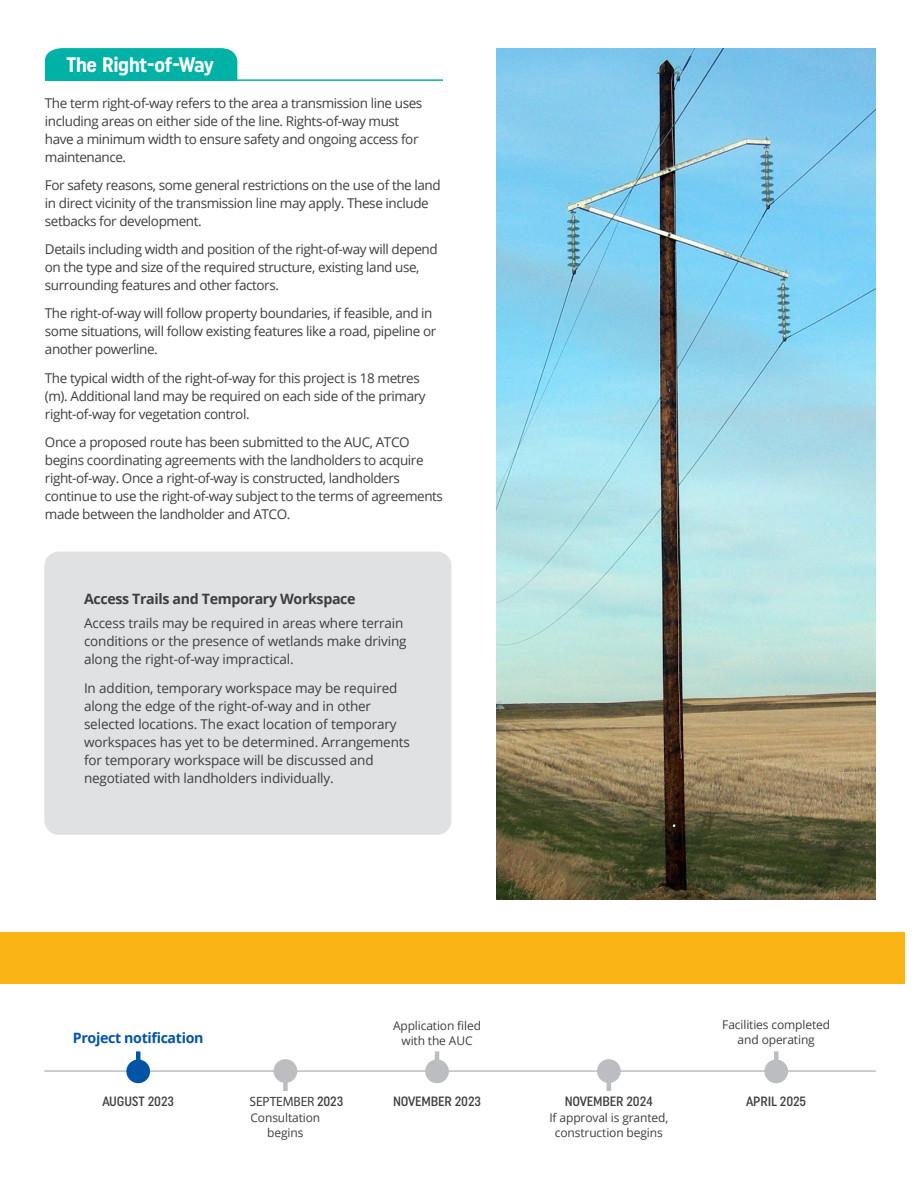
<style>
.page{position:relative;width:918px;height:1188px;background:#fff}
.page>*{position:absolute;margin:0;border:0;box-sizing:border-box;transform-origin:0 0}
.t1{font:700 condensed 21px "Uniform";letter-spacing:-.01em;color:#fff}
.bodytext{font:700 14.25px "Open Sans";letter-spacing:-.025em;color:#3e3e3f}
.bodytexy_-_small{font:700 14.25px "Open Sans";letter-spacing:-.025em;color:#0154a6}
.bodytext-2{font:13.5px/18px "Open Sans";letter-spacing:-.03em;color:#3e3e3f}
.bodytext-3{font:13.5px/18px "Open Sans";letter-spacing:-.01em;color:#3e3e3f}
.Schedule_date{font:500 condensed 13.5px "Uniform";letter-spacing:-.01em;color:#3e3e3f}
.Schedule_date-2{font:13.5px "Myriad Pro";letter-spacing:-.01em;color:#3e3e3f}
.bodytexy_-_small-2{font:12px/15px "Open Sans";letter-spacing:-.01em;color:#3e3e3f;text-align:center}
.s1{font-family:"Uniform";font-weight:500;font-stretch:condensed}
</style>
<div class="page">
<div style="left:0;top:932px;width:905px;height:51px;background:#fbb416"></div>
<hr style="left:44px;top:1070px;width:832px;height:2px;background:#bcbdc0">
<hr style="left:45px;top:79px;width:398px;height:2px;background:#00b1a6">
<div style="left:45px;top:48px;width:192px;height:31px;background:#00b1a6"></div>
<img style="left:497px;top:48px;width:379px;height:851px">
<div style="left:44px;top:552px;width:407px;height:283px;background:#e0e1e3;border-radius:14px"></div>
<div style="left:126px;top:1060px;width:24px;height:23px;background:#0154a6;border-radius:50%"></div>
<hr style="left:136px;top:1051px;width:4px;height:15px;background:#0154a6">
<div style="left:274px;top:1059px;width:23px;height:24px;background:#bcbdc0;border-radius:50%"></div>
<div style="left:283px;top:1076px;width:5px;height:15px;background:#bcbdc0"></div>
<div style="left:597px;top:1059px;width:24px;height:24px;background:#bcbdc0;border-radius:50%"></div>
<hr style="left:607px;top:1076px;width:4px;height:15px;background:#bcbdc0">
<div style="left:425px;top:1060px;width:24px;height:23px;background:#bcbdc0;border-radius:50%"></div>
<hr style="left:435px;top:1051px;width:4px;height:15px;background:#bcbdc0">
<div style="left:764px;top:1060px;width:24px;height:23px;background:#bcbdc0;border-radius:50%"></div>
<hr style="left:774px;top:1051px;width:4px;height:15px;background:#bcbdc0">
<h2 class="t1" style="left:66px;top:52px;width:149px">The Right-of-Way</h2>
<p class="bodytext-2" style="left:45px;top:93px;width:379px">The term right-of-way refers to the area a transmission line uses including areas on either side of the line. Rights-of-way must have a minimum width to ensure safety and ongoing access for maintenance.</p>
<p class="bodytext-2" style="left:45px;top:176px;width:397px">For safety reasons, some general restrictions on the use of the land in direct vicinity of the transmission line may apply. These include setbacks for development.</p>
<p class="bodytext-2" style="left:45px;top:240px;width:394px">Details including width and position of the right-of-way will depend on the type and size of the required structure, existing land use, surrounding features and other factors.</p>
<p class="bodytext-2" style="left:45px;top:304px;width:393px">The right-of-way will follow property boundaries, if feasible, and in some situations, will follow existing features like a road, pipeline or another powerline.</p>
<p class="bodytext-2" style="left:45px;top:368px;width:382px">The typical width of the right-of-way for this project is 18 metres (m). Additional land may be required on each side of the primary right-of-way for vegetation control.</p>
<p class="bodytext-2" style="left:45px;top:433px;width:400px">Once a proposed route has been submitted to the AUC, ATCO begins coordinating agreements with the landholders to acquire right-of-way. Once a right-of-way is constructed, landholders continue to use the right-of-way subject to the terms of agreements made between the landholder and ATCO.</p>
<p class="bodytext" style="left:84px;top:588px;width:273px">Access Trails and Temporary Workspace</p>
<p class="bodytext-3" style="left:84px;top:614px;width:324px">Access trails may be required in areas where terrain conditions or the presence of wetlands make driving along the right-of-way impractical.</p>
<p class="bodytext-3" style="left:84px;top:678px;width:327px">In addition, temporary workspace may be required along the edge of the right-of-way and in other selected locations. The exact location of temporary workspaces has yet to be determined. Arrangements for temporary workspace will be discussed and negotiated with landholders individually.</p>
<p class="bodytexy_-_small" style="left:73px;top:1027px;width:132px">Project notification</p>
<p class="Schedule_date" style="left:102px;top:1093px;width:73px">AUGUST 2023</p>
<p class="bodytexy_-_small-2" style="left:393px;top:1018px;width:90px">Application filed</p>
<p class="bodytexy_-_small-2" style="left:401px;top:1033px;width:73px">with the AUC</p>
<p class="Schedule_date-2" style="left:250px;top:1093px;width:95px">SEPTEMBER <span class="s1">2023</span></p>
<p class="bodytexy_-_small-2" style="left:251px;top:1110px;width:71px">Consultation begins</p>
<p class="bodytexy_-_small-2" style="left:549px;top:1110px;width:120px">If approval is granted, construction begins</p>
<p class="Schedule_date" style="left:393px;top:1093px;width:90px">NOVEMBER 2023</p>
<p class="Schedule_date" style="left:565px;top:1093px;width:90px">NOVEMBER 2024</p>
<p class="bodytexy_-_small-2" style="left:722px;top:1017px;width:109px">Facilities completed and operating</p>
<p class="Schedule_date" style="left:746px;top:1093px;width:62px">APRIL 2025</p>
</div>
